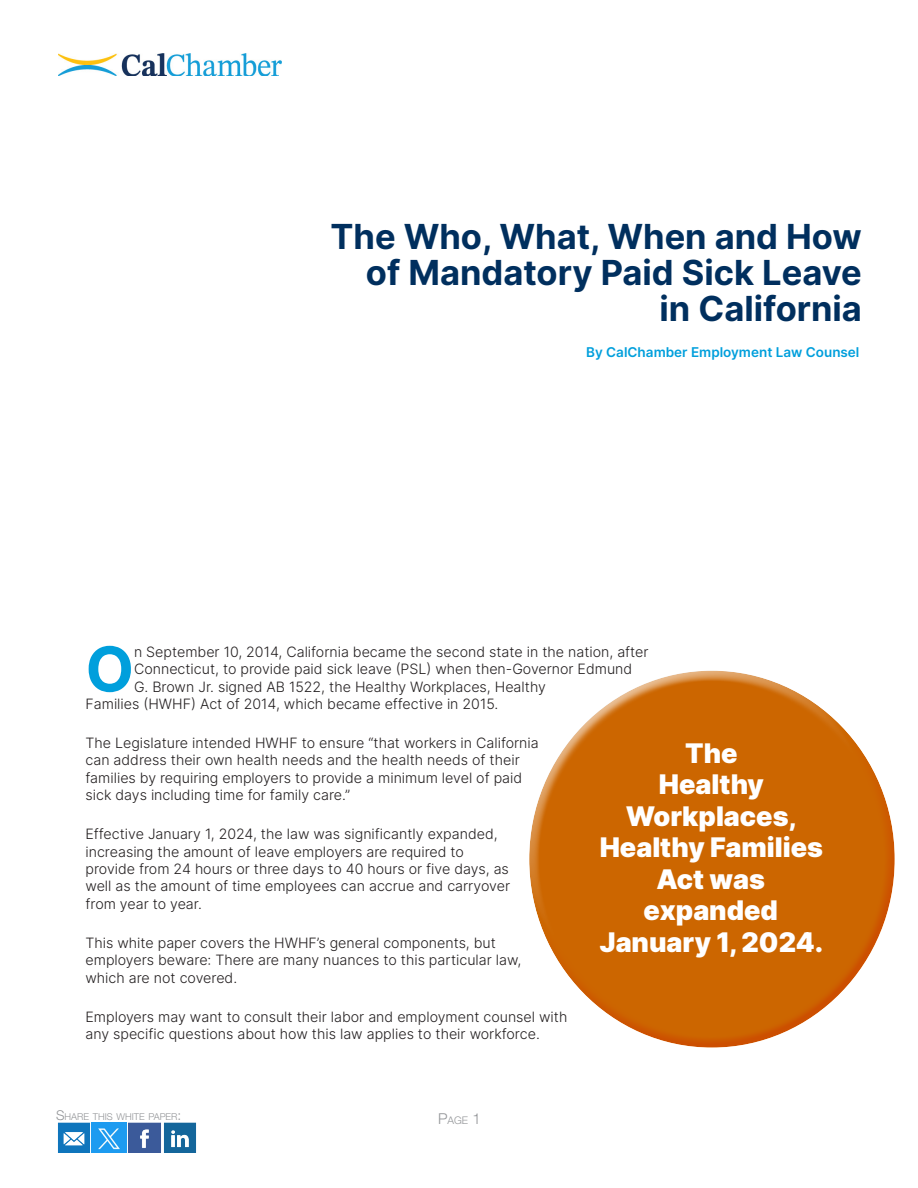
<style>
.page{position:relative;width:918px;height:1188px;background:#fff}
.page>*{position:absolute;margin:0;border:0;box-sizing:border-box;transform-origin:0 0}
.t1{font:700 62.1px "Inter";color:#009fdc}
.t2{font:700 34.5px/36px "Inter";color:#002f5e;text-align:right}
.t3{font:900 27px/31.5px "Inter";color:#fff;text-align:center}
.t4{font:300 14.25px/17.4px "Inter";color:#231f20}
.t5{font:600 13.5px "Inter";color:#009fdc}
.t6{font:300 10.5px "Helvetica Neue LT Std";color:#939598}
.t7{font:300 9.45px "Helvetica Neue LT Std";color:#939598}
.s1{font-size:13.5px}
.s2{font-size:15px}
</style>
<div class="page">
<img style="left:58px;top:53px;width:224px;height:23px">
<img style="left:58px;top:1123px;width:138px;height:30px">
<div style="left:526px;top:669px;width:348px;height:285px;background:#dadbdc;opacity:.75"></div>
<div style="left:537px;top:728px;width:358px;height:321px;background:#ffb566;opacity:.75"></div>
<h2 class="t2" style="left:331px;top:218px;width:533px">The Who, What, When and How of Mandatory Paid Sick Leave in California</h2>
<p class="t5" style="left:586px;top:342px;width:275px">By CalChamber Employment Law Counsel</p>
<h1 class="t1" style="left:86px;top:622px;width:50px">O</h1>
<p class="t4" style="left:134px;top:643px;width:516px">n September 10, 2014, California became the second state in the nation, after</p>
<p class="t4" style="left:134px;top:660px;width:500px">Connecticut, to provide paid sick leave (PSL) when then-Governor Edmund</p>
<p class="t4" style="left:134px;top:678px;width:413px">G. Brown Jr. signed AB 1522, the Healthy Workplaces, Healthy</p>
<p class="t4" style="left:86px;top:695px;width:414px">Families (HWHF) Act of 2014, which became effective in 2015.</p>
<p class="t4" style="left:86px;top:734px;width:455px">The Legislature intended HWHF to ensure “that workers in California can address their own health needs and the health needs of their families by requiring employers to provide a minimum level of paid sick days including time for family care.”</p>
<p class="t4" style="left:86px;top:825px;width:426px">Effective January 1, 2024, the law was significantly expanded, increasing the amount of leave employers are required to provide from 24 hours or three days to 40 hours or five days, as well as the amount of time employees can accrue and carryover from year to year.</p>
<p class="t4" style="left:86px;top:934px;width:437px">This white paper covers the HWHF’s general components, but employers beware: There are many nuances to this particular law, which are not covered.</p>
<p class="t4" style="left:86px;top:1008px;width:484px">Employers may want to consult their labor and employment counsel with any specific questions about how this law applies to their workforce.</p>
<h3 class="t3" style="left:600px;top:736px;width:225px">The<br>Healthy<br>Workplaces,<br>Healthy Families<br>Act was expanded<br>January 1, 2024.</h3>
<p class="t7" style="left:56px;top:1110px;width:127px"><span class="s1">S</span>HARE THIS WHITE PAPER<span class="s1">:</span></p>
<p class="t6" style="left:438px;top:1114px;width:44px"><span class="s2">P</span>AGE <span class="s2">1</span></p>
</div>
